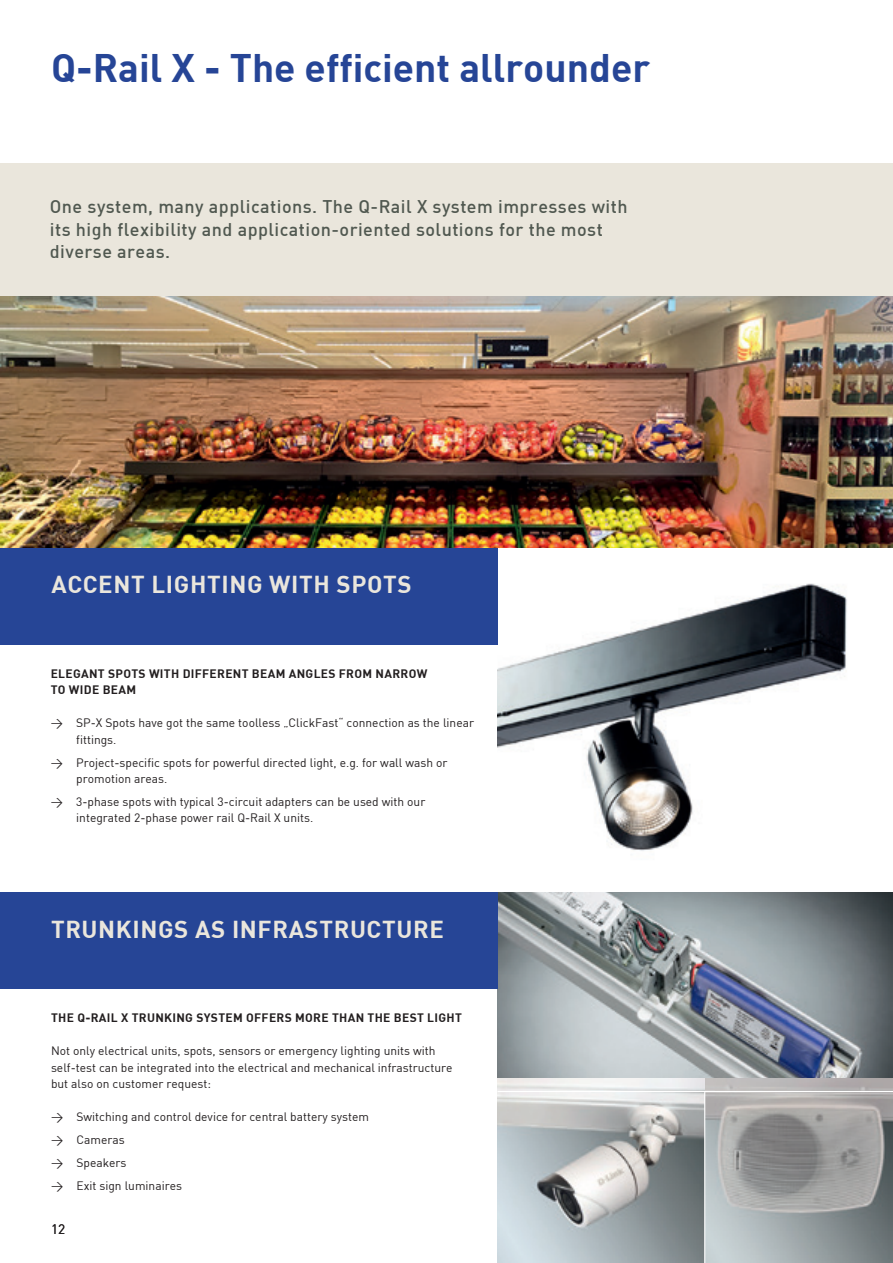
<style>
.page{position:relative;width:893px;height:1263px;background:#fff}
.page>*{position:absolute;margin:0;border:0;box-sizing:border-box;transform-origin:0 0}
.t1{font:700 39px "DIN";color:#264596}
.Opener_Title{font:700 24px "DIN";letter-spacing:.025em;color:#eae6dc}
.Benefits_Klein{font:500 18px/22.5px "DIN";letter-spacing:.025em;color:#505850}
.t2{font:13.5px "DIN";color:#231f20}
.Body{font:12px/16.5px "DIN";color:#231f20}
.Body-2{font:700 12px "DIN";letter-spacing:.025em;color:#231f20}
</style>
<div class="page">
<img style="left:497px;top:892px;width:396px;height:371px">
<hr style="left:704px;top:1092px;width:1px;height:171px;background:#fff">
<hr style="left:497px;top:1091px;width:396px;height:1px;background:#fff">
<img style="left:0;top:296px;width:893px;height:252px">
<img style="left:497px;top:548px;width:350px;height:303px">
<div style="left:0;top:548px;width:497px;height:96px;background:#264596"></div>
<div style="left:0;top:892px;width:497px;height:97px;background:#264596"></div>
<div style="left:0;top:163px;width:893px;height:133px;background:#eae6dc"></div>
<h1 class="t1" style="left:51px;top:42px;width:601px">Q-Rail X - The efficient allrounder</h1>
<p class="Benefits_Klein" style="left:50px;top:195px;width:579px">One system, many applications. The Q-Rail X system impresses with its high flexibility and application-oriented solutions for the most</p>
<p class="Benefits_Klein" style="left:50px;top:240px;width:122px">diverse areas.</p>
<p class="Opener_Title" style="left:51px;top:569px;width:362px">ACCENT LIGHTING WITH SPOTS</p>
<p class="Body-2" style="left:51px;top:665px;width:378px">ELEGANT SPOTS WITH DIFFERENT BEAM ANGLES FROM NARROW</p>
<p class="Body-2" style="left:51px;top:682px;width:87px">TO WIDE BEAM</p>
<p class="Body" style="left:76px;top:714px;width:399px;text-indent:-26px">&gt; SP-X Spots have got the same toolless „ClickFast“ connection as the linear fittings.</p>
<p class="Body" style="left:76px;top:754px;width:373px;text-indent:-26px">&gt; Project-specific spots for powerful directed light, e.g. for wall wash or promotion areas.</p>
<p class="Body" style="left:76px;top:793px;width:351px;text-indent:-26px">&gt; 3-phase spots with typical 3-circuit adapters can be used with our integrated 2-phase power rail Q-Rail X units.</p>
<p class="Opener_Title" style="left:51px;top:913px;width:394px">TRUNKINGS AS INFRASTRUCTURE</p>
<p class="Body-2" style="left:51px;top:1010px;width:412px">THE Q-RAIL X TRUNKING SYSTEM OFFERS MORE THAN THE BEST LIGHT</p>
<p class="Body" style="left:51px;top:1042px;width:386px">Not only electrical units, spots, sensors or emergency lighting units with</p>
<p class="Body" style="left:51px;top:1059px;width:403px">self-test can be integrated into the electrical and mechanical infrastructure</p>
<p class="Body" style="left:51px;top:1075px;width:161px">but also on customer request:</p>
<p class="Body" style="left:51px;top:1108px;width:320px">&gt; Switching and control device for central battery system</p>
<p class="Body" style="left:51px;top:1131px;width:75px">&gt; Cameras</p>
<p class="Body" style="left:51px;top:1154px;width:77px">&gt; Speakers</p>
<p class="Body" style="left:51px;top:1177px;width:133px">&gt; Exit sign luminaires</p>
<p class="t2" style="left:51px;top:1221px;width:16px">12</p>
</div>
